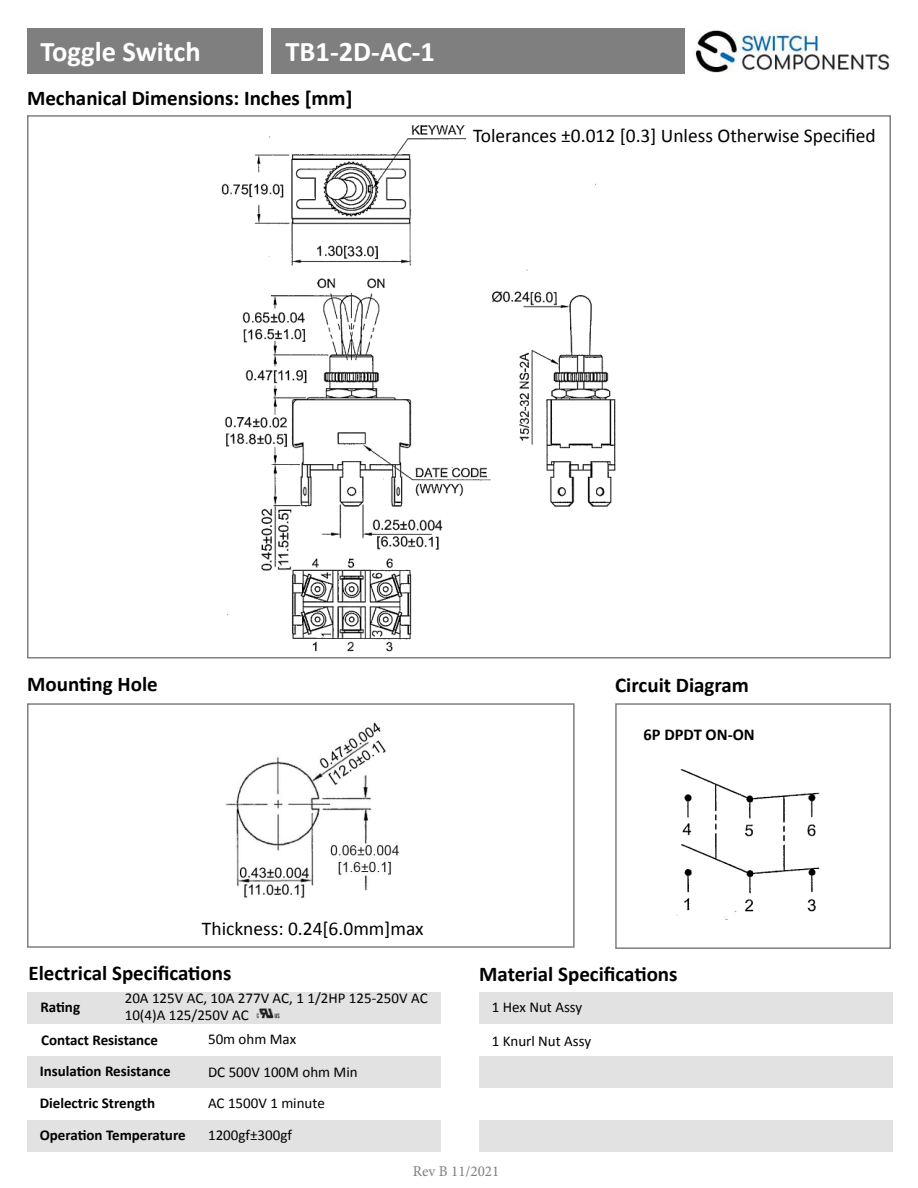
<style>
.page{position:relative;width:918px;height:1188px;background:#fff}
.page>*{position:absolute;margin:0;border:0;box-sizing:border-box;transform-origin:0 0}
.t1{font:700 28.5px "Calibri";color:#fff}
.t2{font:700 21px "Calibri";color:#000}
.t3{font:19.5px "Calibri";color:#000}
.t4{font:700 16.5px "Calibri";color:#000}
.t5{font:15px/32.1px "Calibri";color:#000}
.t6{font:700 15px/32.1px "Calibri";color:#000}
.t7{font:15px "Minion Pro";color:#7f7f7f}
</style>
<div class="page">
<img style="left:695px;top:30px;width:196px;height:43px">
<div style="left:27px;top:29px;width:236px;height:45px;background:#7f7f7f"></div>
<div style="left:27px;top:703px;width:548px;height:245px;border:2px solid #7f7f7f"></div>
<div style="left:615px;top:703px;width:276px;height:246px;border:2px solid #7f7f7f"></div>
<div style="left:27px;top:992px;width:414px;height:31px;background:#e2e2e2"></div>
<div style="left:479px;top:992px;width:414px;height:31px;background:#e2e2e2"></div>
<div style="left:27px;top:1056px;width:414px;height:32px;background:#e2e2e2"></div>
<div style="left:479px;top:1056px;width:414px;height:32px;background:#e2e2e2"></div>
<div style="left:27px;top:1120px;width:414px;height:32px;background:#e2e2e2"></div>
<div style="left:479px;top:1120px;width:414px;height:32px;background:#e2e2e2"></div>
<div style="left:271px;top:28px;width:414px;height:46px;background:#7f7f7f"></div>
<img style="left:256px;top:1008px;width:24px;height:11px">
<img style="left:225px;top:722px;width:175px;height:176px">
<img style="left:676px;top:769px;width:144px;height:151px">
<img style="left:221px;top:125px;width:395px;height:527px">
<div style="left:460px;top:233px;width:18px;height:23px;background:#fff"></div>
<h1 class="t1" style="left:40px;top:31px;width:162px">Toggle Switch</h1>
<h1 class="t1" style="left:286px;top:41px;width:151px">TB1-2D-AC-1</h1>
<h2 class="t2" style="left:27px;top:91px;width:327px">Mechanical Dimensions: Inches [mm]</h2>
<h3 class="t3" style="left:473px;top:123px;width:404px">Tolerances ±0.012 [0.3] Unless Otherwise Speci昀椀ed</h3>
<h2 class="t2" style="left:27px;top:669px;width:132px">Moun琀椀ng Hole</h2>
<h2 class="t2" style="left:615px;top:671px;width:135px">Circuit Diagram</h2>
<h3 class="t3" style="left:202px;top:922px;width:223px">Thickness: 0.24[6.0mm]max</h3>
<p class="t4" style="left:644px;top:728px;width:113px">6P DPDT ON-ON</p>
<h2 class="t2" style="left:29px;top:958px;width:205px">Electrical Speci昀椀ca琀椀ons</h2>
<h2 class="t2" style="left:479px;top:959px;width:200px">Material Speci昀椀ca琀椀ons</h2>
<p class="t5" style="left:125px;top:988px;width:304px;line-height:17.7px">20A 125V AC, 10A 277V AC, 1 1/2HP 125-250V AC<br>10(4)A 125/250V AC</p>
<p class="t6" style="left:40px;top:990px;width:119px;line-height:33px">Ra琀椀ng<br>Contact Resistance</p>
<p class="t5" style="left:492px;top:992px;width:92px">1 Hex Nut Assy</p>
<p class="t5" style="left:208px;top:1024px;width:90px">50m ohm Max</p>
<p class="t5" style="left:492px;top:1026px;width:101px">1 Knurl Nut Assy</p>
<p class="t6" style="left:40px;top:1055px;width:148px">Insula琀椀on Resistance<br>Dielectric Strength<br>Opera琀椀on Temperature</p>
<p class="t5" style="left:208px;top:1057px;width:151px">DC 500V 100M ohm Min</p>
<p class="t5" style="left:208px;top:1089px;width:118px">AC 1500V 1 minute<br>1200gf±300gf</p>
<p class="t7" style="left:413px;top:1162px;width:88px">Rev B 11/2021</p>
</div>
